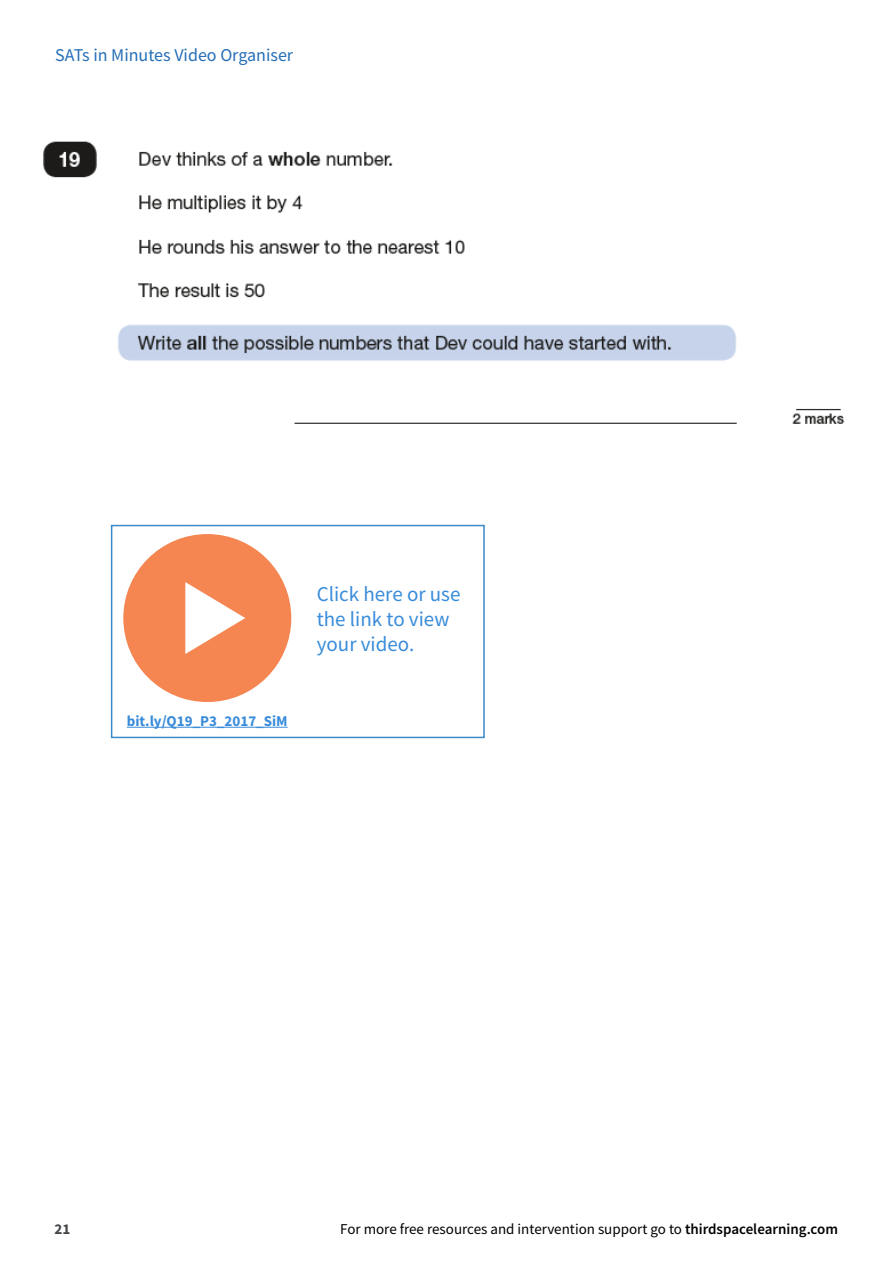
<style>
.page{position:relative;width:893px;height:1263px;background:#fff}
.page>*{position:absolute;margin:0;border:0;box-sizing:border-box;transform-origin:0 0}
.t1{font:21px/25.2px "Source Sans Pro";color:#398cda}
.t2{font:18px "Source Sans Pro";color:#256eb7}
.t3{font:15px "Source Sans Pro";color:#000}
.t4{font:700 15px "Source Sans Pro";color:#398cda}
.t5{font:700 15px "Source Sans Pro";color:#444749}
.s1{font-weight:600}
</style>
<div class="page">
<img style="left:43px;top:141px;width:802px;height:283px">
<div style="left:111px;top:525px;width:374px;height:213px;border:2px solid #3b8ac9"></div>
<hr style="left:127px;top:727px;width:161px;height:1px;background:#398cda">
<svg style="left:123px;top:534px;width:168px;height:168px"></svg>
<p class="t2" style="left:55px;top:44px;width:239px">SATs in Minutes Video Organiser</p>
<p class="t4" style="left:127px;top:711px;width:162px">bit.ly/Q19_P3_2017_SiM</p>
<h1 class="t1" style="left:317px;top:581px;width:145px">Click here or use the link to view your video.</h1>
<p class="t5" style="left:55px;top:1219px;width:17px">21</p>
<p class="t3" style="left:340px;top:1219px;width:499px">For more free resources and intervention support go to <span class="s1">thirdspacelearning.com</span></p>
</div>
